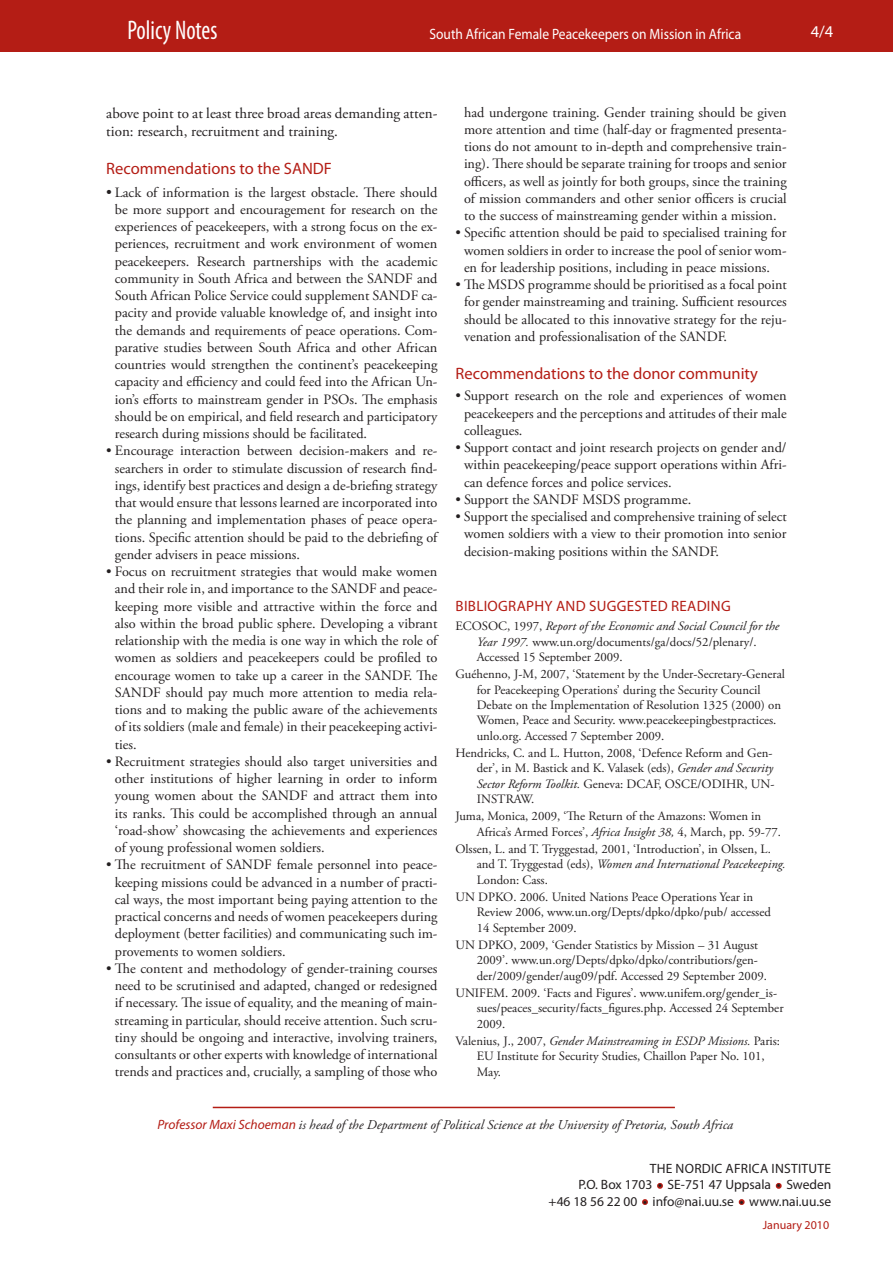
<style>
.page{position:relative;width:893px;height:1263px;background:#fff}
.page>*{position:absolute;margin:0;border:0;box-sizing:border-box;transform-origin:0 0}
.t1{font:condensed 27px "Myriad Pro";color:#fff;scale:.9 1}
.r1{font:16.5px "Myriad Pro";color:#b41d15}
.r2{font:16.5px "Myriad Pro";color:#fff}
.b1{font:15px/18px "Adobe Garamond Pro";color:#231f20}
.t2{font:15px "Myriad Pro";color:#fff;scale:.9 1}
.r1-2{font:15px "Myriad Pro";letter-spacing:.02em;color:#b41d15}
.b1-2{font:14.25px/17.2px "Adobe Garamond Pro";color:#231f20;text-align:justify}
.t3{font:13.5px "Myriad Pro";color:#231f20}
.b{font:italic 13.5px "Adobe Garamond Pro";color:#231f20}
.ref{font:12.75px/15.3px "Adobe Garamond Pro";color:#231f20}
.t4{font:12px "Myriad Pro";color:#b41d15}
.s1{font-size:15px}
.s2{font-style:italic}
.s3{font-family:"Myriad Pro";color:#b41d15}
</style>
<div class="page">
<div style="left:0;top:0;width:893px;height:51px;background:#b41d15"></div>
<hr style="left:213px;top:1107px;width:462px;height:1px;background:#b41d15">
<svg style="left:657px;top:1183px;width:6px;height:6px"></svg>
<svg style="left:776px;top:1183px;width:6px;height:6px"></svg>
<svg style="left:642px;top:1199px;width:6px;height:6px"></svg>
<svg style="left:739px;top:1199px;width:6px;height:6px"></svg>
<h1 class="t1" style="left:128px;top:13px;width:101px">Policy Notes</h1>
<p class="t2" style="left:429px;top:25px;width:348px">South African Female Peacekeepers on Mission in Africa</p>
<p class="r2" style="left:811px;top:21px;width:24px">4/4</p>
<p class="b1" style="left:106px;top:105px;width:333px">above point to at least three broad areas demanding atten&shy;tion: research, recruitment and training.</p>
<p class="r1" style="left:106px;top:159px;width:227px">Recommendations to the SANDF</p>
<p class="b1-2" style="left:115px;top:184px;width:324px;text-indent:-9px"><span class="s1">•</span> Lack of information is the largest obstacle. There should be more support and encouragement for research on the experiences of peacekeepers, with a strong focus on the ex&shy;periences, recruitment and work environment of women peacekeepers. Research partnerships with the academic community in South Africa and between the SANDF and South African Police Service could supplement SANDF ca&shy;pacity and provide valuable knowledge of, and insight into the demands and requirements of peace operations. Com&shy;parative studies between South Africa and other African countries would strengthen the continent’s peacekeeping capacity and efficiency and could feed into the African Un&shy;ion’s efforts to mainstream gender in PSOs. The emphasis should be on empirical, and field research and participatory research during missions should be facilitated.</p>
<p class="b1-2" style="left:115px;top:443px;width:324px;text-indent:-9px">• Encourage interaction between decision-makers and re&shy;searchers in order to stimulate discussion of research find&shy;ings, identify best practices and design a de-briefing strategy that would ensure that lessons learned are incorporated into the planning and implementation phases of peace opera&shy;tions. Specific attention should be paid to the debriefing of gender advisers in peace missions.</p>
<p class="b1-2" style="left:115px;top:563px;width:324px;text-indent:-9px">• Focus on recruitment strategies that would make women and their role in, and importance to the SANDF and peace&shy;keeping more visible and attractive within the force and also within the broad public sphere. Developing a vibrant relationship with the media is one way in which the role of women as soldiers and peacekeepers could be profiled to encourage women to take up a career in the SANDF. The SANDF should pay much more attention to media rela&shy;tions and to making the public aware of the achievements of its soldiers (male and female) in their peacekeeping activi&shy;ties.</p>
<p class="b1-2" style="left:115px;top:753px;width:324px;text-indent:-9px">• Recruitment strategies should also target universities and other institutions of higher learning in order to inform young women about the SANDF and attract them into its ranks. This could be accomplished through an annual ‘road-show’ showcasing the achievements and experiences of young professional women soldiers.</p>
<p class="b1-2" style="left:115px;top:857px;width:324px;text-indent:-9px">• The recruitment of SANDF female personnel into peace&shy;keeping missions could be advanced in a number of practi&shy;cal ways, the most important being paying attention to the practical concerns and needs of women peacekeepers during deployment (better facilities) and communicating such im&shy;provements to women soldiers.</p>
<p class="b1-2" style="left:106px;top:960px;width:333px;text-align:center">• The content and methodology of gender-training courses need to be scrutinised and adapted, changed or redesigned if necessary. The issue of equality, and the meaning of main&shy;streaming in particular, should receive attention. Such scru&shy;tiny should be ongoing and interactive, involving trainers, consultants or other experts with knowledge of international trends and practices and, crucially, a sampling of those who</p>
<p class="b1-2" style="left:464px;top:104px;width:324px">had undergone training. Gender training should be given more attention and time (half-day or fragmented presenta&shy;tions do not amount to in-depth and comprehensive train&shy;ing). There should be separate training for troops and senior officers, as well as jointly for both groups, since the training of mission commanders and other senior officers is crucial to the success of mainstreaming gender within a mission.</p>
<p class="b1-2" style="left:455px;top:225px;width:333px;text-align:center">• Specific attention should be paid to specialised training for women soldiers in order to increase the pool of senior wom&shy;en for leadership positions, including in peace missions.</p>
<p class="b1-2" style="left:464px;top:276px;width:324px;text-indent:-9px">• The MSDS programme should be prioritised as a focal point for gender mainstreaming and training. Sufficient resources should be allocated to this innovative strategy for the reju&shy;venation and professionalisation of the SANDF.</p>
<p class="r1" style="left:455px;top:363px;width:304px">Recommendations to the donor community</p>
<p class="b1-2" style="left:464px;top:388px;width:324px;text-indent:-9px">• Support research on the role and experiences of women peacekeepers and the perceptions and attitudes of their male colleagues.</p>
<p class="b1-2" style="left:464px;top:440px;width:324px;text-indent:-9px">• Support contact and joint research projects on gender and/ within peacekeeping/peace support operations within Afri&shy;can defence forces and police services.</p>
<p class="b1-2" style="left:455px;top:491px;width:237px">• Support the SANDF MSDS programme.</p>
<p class="b1-2" style="left:464px;top:509px;width:324px;text-indent:-9px">• Support the specialised and comprehensive training of select women soldiers with a view to their promotion into senior decision-making positions within the SANDF.</p>
<p class="r1-2" style="left:456px;top:596px;width:111px">Bibliography and</p>
<p class="r1-2" style="left:589px;top:596px;width:108px">suggested readin</p>
<p class="r1-2" style="left:721px;top:596px;width:11px">g</p>
<p class="ref" style="left:477px;top:619px;width:304px;text-indent:-21px">ECOSOC, 1997, <span class="s2">Report of the Economic and Social Council for the<br>Year 1997.</span> www.un.org/documents/ga/docs/52/plenary/.<br>Accessed 15 September 2009.</p>
<p class="ref" style="left:477px;top:667px;width:310px;text-indent:-21px">Guéhenno, J-M, 2007, ‘Statement by the Under-Secretary-General for Peacekeeping Operations’ during the Security Council Debate on the Implementation of Resolution 1325 (2000) on Women, Peace and Security. www.peacekeepingbestpractices. unlo.org. Accessed 7 September 2009.</p>
<p class="ref" style="left:477px;top:746px;width:299px;text-indent:-21px">Hendricks, C. and L. Hutton, 2008, ‘Defence Reform and Gen&shy;der’, in M. Bastick and K. Valasek (eds), <span class="s2">Gender and Security Sector Reform Toolkit.</span> Geneva: DCAF, OSCE/ODIHR, UN-INSTRAW.</p>
<p class="ref" style="left:477px;top:809px;width:306px;text-indent:-21px">Juma, Monica, 2009, ‘The Return of the Amazons: Women in<br>Africa’s Armed Forces’, <span class="s2">Africa Insight 38,</span> 4, March, pp. 59-77.</p>
<p class="ref" style="left:477px;top:842px;width:311px;text-indent:-21px">Olssen, L. and T. Tryggestad, 2001, ‘Introduction’, in Olssen, L. and T. Tryggestad (eds), <span class="s2">Women and International Peacekeeping.<br></span>London: Cass.</p>
<p class="ref" style="left:477px;top:890px;width:296px;text-indent:-21px">UN DPKO. 2006. United Nations Peace Operations Year in<br>Review 2006, www.un.org/Depts/dpko/dpko/pub/ accessed<br>14 September 2009.</p>
<p class="ref" style="left:477px;top:938px;width:292px;text-indent:-21px">UN DPKO, 2009, ‘Gender Statistics by Mission – 31 August<br>2009’. www.un.org/Depts/dpko/dpko/contributiors/gen&shy;der/2009/gender/aug09/pdf. Accessed 29 September 2009.</p>
<p class="ref" style="left:477px;top:986px;width:308px;text-indent:-21px">UNIFEM. 2009. ‘Facts and Figures’. www.unifem.org/gender_is&shy;sues/peaces_security/facts_figures.php. Accessed 24 September<br>2009.</p>
<p class="ref" style="left:477px;top:1034px;width:305px;text-indent:-21px">Valenius, J., 2007, <span class="s2">Gender Mainstreaming in ESDP Missions.</span> Paris:<br>EU Institute for Security Studies, Chaillon Paper No. 101,<br>May.</p>
<p class="b" style="left:158px;top:1117px;width:577px"><span class="s3">Professor Maxi Schoeman</span> is head of the Department of Political Science at the University of Pretoria, South Africa</p>
<p class="t3" style="left:650px;top:1160px;width:44px">The Nordic</p>
<p class="t3" style="left:726px;top:1160px;width:17px">Africa</p>
<p class="t3" style="left:771px;top:1160px;width:12px">Institut</p>
<p class="t3" style="left:824px;top:1160px;width:8px">e</p>
<p class="t3" style="left:578px;top:1176px;width:254px">P.O. Box 1703 • SE-751 47 Uppsala • Sweden</p>
<p class="t3" style="left:549px;top:1193px;width:284px">+46 18 56 22 00 • info@nai.uu.se • www.nai.uu.se</p>
<p class="t4" style="left:763px;top:1217px;width:68px">January 2010</p>
</div>
